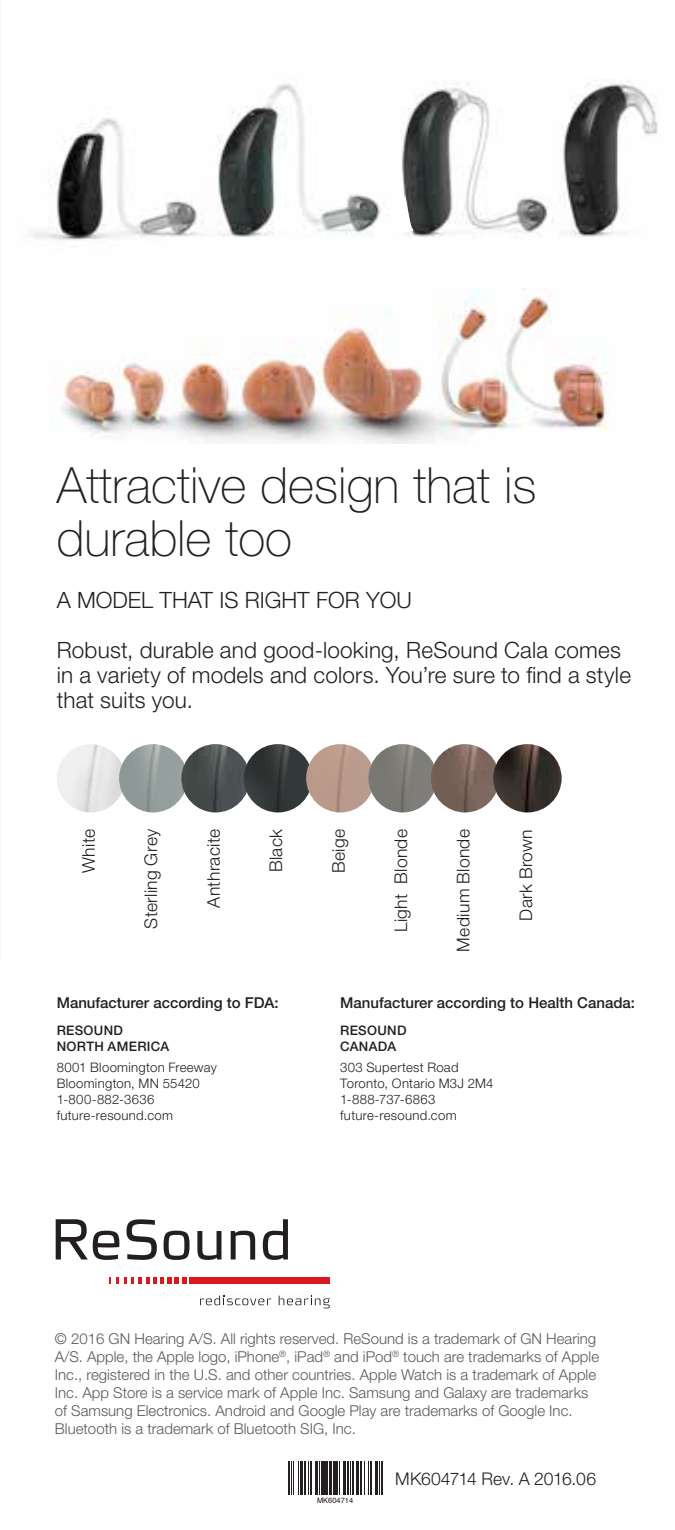
<style>
.page{position:relative;width:675px;height:1530px;background:#fff}
.page>*{position:absolute;margin:0;border:0;box-sizing:border-box;transform-origin:0 0}
.t1{font:100 50px/52.5px "Helvetica Neue LT Pro";color:#231f20}
.t2{font:300 22.5px/25px "Helvetica Neue LT Pro";letter-spacing:.01em;color:#231f20}
.t3{font:300 17.5px "Helvetica Neue LT Pro";letter-spacing:.02em;color:#231f20}
.t4{font:300 17.5px "Helvetica Neue LT Pro";letter-spacing:-.005em;color:#231f20}
.t5{font:300 15px/18px "Helvetica Neue LT Pro";color:#58595b}
.t6{font:500 15px "Helvetica Neue LT Std";color:#231f20}
.t7{font:300 13px/16px "Helvetica Neue LT Pro";letter-spacing:.025em;color:#231f20}
.t8{font:500 13px/16px "Helvetica Neue LT Std";letter-spacing:.025em;color:#231f20}
.t9{font:7.5px "Helvetica";color:#231f20}
</style>
<div class="page">
<svg style="left:200px;top:1296px;width:71px;height:9px"></svg>
<svg style="left:279px;top:1296px;width:51px;height:12px"></svg>
<div style="left:189px;top:1277px;width:140px;height:7px;background:#d81920"></div>
<svg style="left:109px;top:1277px;width:2px;height:7px"></svg>
<svg style="left:117px;top:1277px;width:70px;height:7px"></svg>
<svg style="left:126px;top:1219px;width:31px;height:41px"></svg>
<svg style="left:164px;top:1231px;width:26px;height:29px"></svg>
<svg style="left:197px;top:1231px;width:25px;height:29px"></svg>
<svg style="left:231px;top:1231px;width:24px;height:29px"></svg>
<svg style="left:263px;top:1219px;width:25px;height:41px"></svg>
<svg style="left:56px;top:1219px;width:63px;height:41px"></svg>
<img style="left:57px;top:744px;width:68px;height:68px;border-radius:34px">
<img style="left:119px;top:744px;width:68px;height:68px;border-radius:34px">
<img style="left:181px;top:744px;width:69px;height:68px;border-radius:34px">
<img style="left:244px;top:744px;width:68px;height:68px;border-radius:34px">
<img style="left:306px;top:744px;width:69px;height:68px;border-radius:34px">
<img style="left:369px;top:744px;width:68px;height:68px;border-radius:34px">
<img style="left:431px;top:744px;width:68px;height:68px;border-radius:34px">
<img style="left:493px;top:744px;width:69px;height:68px;border-radius:34px">
<img style="left:30px;top:118px;width:173px;height:129px">
<img style="left:217px;top:83px;width:164px;height:154px">
<img style="left:401px;top:83px;width:152px;height:155px">
<img style="left:563px;top:81px;width:95px;height:156px">
<hr style="left:288px;top:1461px;width:2px;height:34px;background:#231f20">
<hr style="left:291px;top:1461px;width:1px;height:34px;background:#231f20">
<hr style="left:293px;top:1461px;width:1px;height:34px;background:#231f20">
<hr style="left:298px;top:1461px;width:1px;height:34px;background:#231f20">
<hr style="left:300px;top:1461px;width:3px;height:34px;background:#231f20">
<hr style="left:304px;top:1461px;width:2px;height:34px;background:#231f20">
<hr style="left:308px;top:1461px;width:1px;height:34px;background:#231f20">
<hr style="left:310px;top:1461px;width:2px;height:34px;background:#231f20">
<hr style="left:315px;top:1461px;width:3px;height:34px;background:#231f20">
<hr style="left:319px;top:1461px;width:1px;height:34px;background:#231f20">
<hr style="left:321px;top:1461px;width:2px;height:34px;background:#231f20">
<hr style="left:324px;top:1461px;width:4px;height:34px;background:#231f20">
<hr style="left:329px;top:1461px;width:3px;height:34px;background:#231f20">
<hr style="left:333px;top:1461px;width:4px;height:34px;background:#231f20">
<hr style="left:338px;top:1461px;width:1px;height:34px;background:#231f20">
<hr style="left:339px;top:1461px;width:1px;height:34px;background:#231f20">
<hr style="left:343px;top:1461px;width:3px;height:34px;background:#231f20">
<hr style="left:347px;top:1461px;width:2px;height:34px;background:#231f20">
<hr style="left:350px;top:1461px;width:1px;height:34px;background:#231f20">
<hr style="left:353px;top:1461px;width:1px;height:34px;background:#231f20">
<hr style="left:356px;top:1461px;width:3px;height:34px;background:#231f20">
<hr style="left:360px;top:1461px;width:2px;height:34px;background:#231f20">
<hr style="left:364px;top:1461px;width:1px;height:34px;background:#231f20">
<hr style="left:368px;top:1461px;width:1px;height:34px;background:#231f20">
<hr style="left:370px;top:1461px;width:2px;height:34px;background:#231f20">
<hr style="left:375px;top:1461px;width:3px;height:34px;background:#231f20">
<hr style="left:379px;top:1461px;width:1px;height:34px;background:#231f20">
<hr style="left:381px;top:1461px;width:2px;height:34px;background:#231f20">
<img style="left:49px;top:312px;width:390px;height:132px">
<img style="left:439px;top:288px;width:170px;height:147px">
<h1 class="t1" style="left:57px;top:459px;width:481px">Attractive design that is durable too</h1>
<h2 class="t2" style="left:57px;top:587px;width:357px">A MODEL THAT IS RIGHT FOR YOU</h2>
<h2 class="t2" style="left:57px;top:637px;width:576px">Robust, durable and good-looking, ReSound Cala comes in a variety of models and colors. You’re sure to find a style that suits you.</h2>
<p class="t3" style="left:78px;top:873px;width:45px;rotate:-90deg">White</p>
<p class="t3" style="left:140px;top:929px;width:101px;rotate:-90deg">Sterling Grey</p>
<p class="t3" style="left:203px;top:908px;width:80px;rotate:-90deg">Anthracite</p>
<p class="t3" style="left:265px;top:872px;width:45px;rotate:-90deg">Black</p>
<p class="t3" style="left:328px;top:873px;width:46px;rotate:-90deg">Beige</p>
<p class="t3" style="left:390px;top:932px;width:104px;rotate:-90deg">Light Blonde</p>
<p class="t3" style="left:453px;top:952px;width:124px;rotate:-90deg">Medium Blonde</p>
<p class="t3" style="left:515px;top:921px;width:93px;rotate:-90deg">Dark Brown</p>
<p class="t6" style="left:57px;top:994px;width:224px">Manufacturer according to FDA:</p>
<p class="t8" style="left:57px;top:1022px;width:114px">RESOUND<br>NORTH AMERICA</p>
<p class="t7" style="left:57px;top:1059px;width:162px">8001 Bloomington Freeway<br>Bloomington, MN 55420<br>1-800-882-3636 future-resound.com</p>
<p class="t6" style="left:340px;top:994px;width:296px">Manufacturer according to Health Canada:</p>
<p class="t8" style="left:340px;top:1022px;width:68px">RESOUND<br>CANADA</p>
<p class="t7" style="left:340px;top:1059px;width:155px">303 Supertest Road<br>Toronto, Ontario M3J 2M4<br>1-888-737-6863 future-resound.com</p>
<p class="t5" style="left:55px;top:1329px;width:546px">© 2016 GN Hearing A/S. All rights reserved. ReSound is a trademark of GN Hearing A/S. Apple, the Apple logo, iPhone<sup>®</sup>, iPad<sup>®</sup> and iPod<sup>®</sup> touch are trademarks of Apple Inc., registered in the U.S. and other countries. Apple Watch is a trademark of Apple Inc. App Store is a service mark of Apple Inc. Samsung and Galaxy are trademarks of Samsung Electronics. Android and Google Play are trademarks of Google Inc.<br>Bluetooth is a trademark of Bluetooth SIG, Inc.</p>
<p class="t9" style="left:317px;top:1494px;width:38px">MK604714</p>
<p class="t4" style="left:395px;top:1468px;width:202px">MK604714 Rev. A 2016.06</p>
</div>
